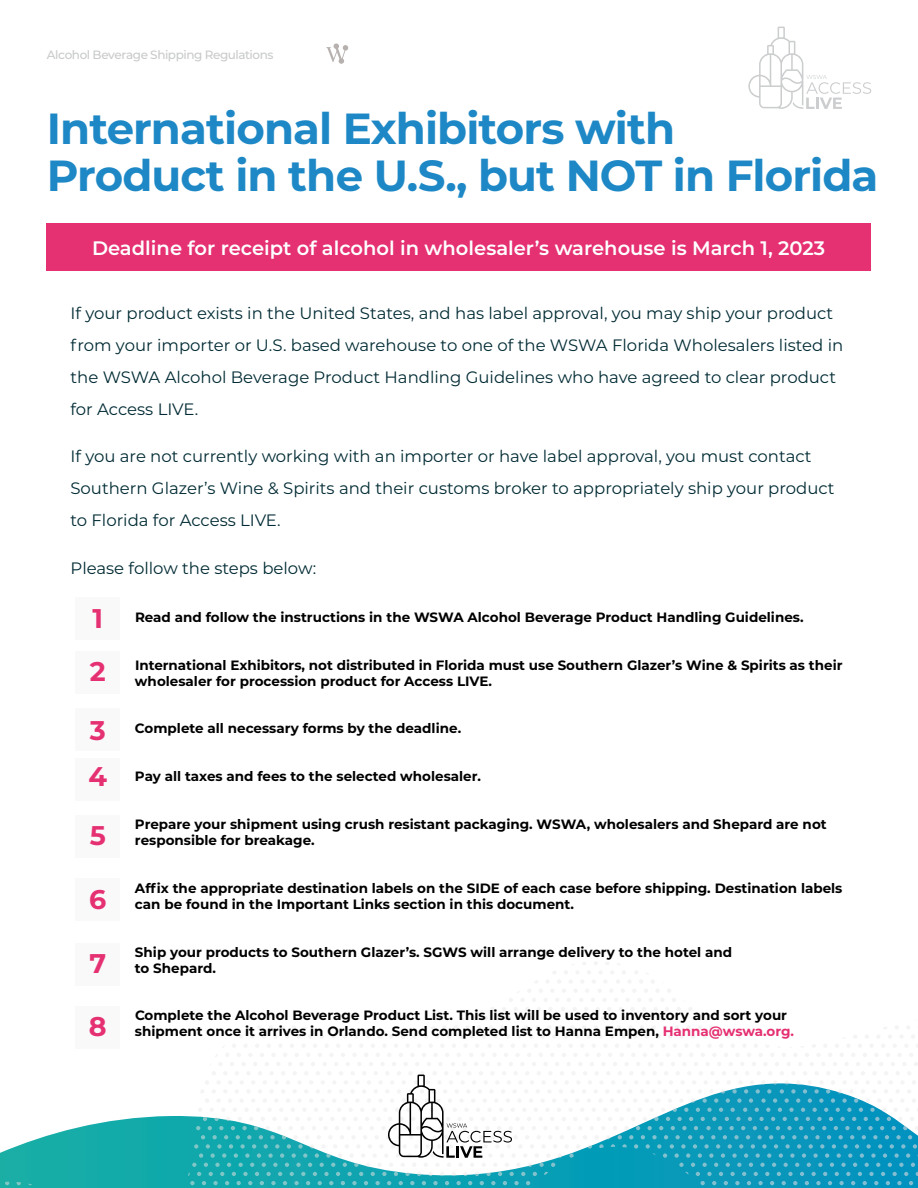
<style>
.page{position:relative;width:918px;height:1188px;background:#fff}
.page>*{position:absolute;margin:0;border:0;box-sizing:border-box;transform-origin:0 0}
.t1{font:700 43.5px/47.8px "Montserrat";letter-spacing:-.02em;color:#1d88c5}
.t2{font:700 27px/52.8px "Montserrat";color:#e53072}
.t3{font:600 19.5px "Montserrat";color:#fff}
.t4{font:16.5px/32px "Montserrat";color:#012b34}
.t5{font:700 13.5px/15.9px "Montserrat";color:#000}
.t6{font:500 12px "Montserrat";letter-spacing:-.035em;color:#c8c9ca}
.s1{color:#e53072}
</style>
<div class="page">
<svg style="left:0;top:1116px;width:918px;height:72px;background:#33b4b6"></svg>
<svg style="left:5px;top:1182px;width:4px;height:3px"></svg>
<svg style="left:17px;top:1182px;width:4px;height:3px"></svg>
<svg style="left:188px;top:962px;width:730px;height:223px"></svg>
<svg style="left:748px;top:27px;width:123px;height:82px"></svg>
<svg style="left:326px;top:43px;width:22px;height:21px"></svg>
<div style="left:75px;top:597px;width:45px;height:43px;background:#f9f9fa"></div>
<div style="left:75px;top:651px;width:45px;height:43px;background:#f9f9fa"></div>
<div style="left:75px;top:708px;width:45px;height:43px;background:#f9f9fa"></div>
<div style="left:75px;top:758px;width:45px;height:43px;background:#f9f9fa"></div>
<div style="left:75px;top:815px;width:45px;height:43px;background:#f9f9fa"></div>
<div style="left:75px;top:878px;width:45px;height:43px;background:#f9f9fa"></div>
<div style="left:75px;top:943px;width:45px;height:43px;background:#f9f9fa"></div>
<div style="left:75px;top:1006px;width:45px;height:43px;background:#f9f9fa"></div>
<div style="left:47px;top:223px;width:824px;height:48px;background:#e53072"></div>
<p class="t6" style="left:47px;top:47px;width:228px">Alcohol Beverage Shipping Regulations</p>
<h1 class="t1" style="left:47px;top:102px;width:833px">International Exhibitors with<br>Product in the U.S., but NOT in Florida</h1>
<h3 class="t3" style="left:92px;top:234px;width:735px">Deadline for receipt of alcohol in wholesaler’s warehouse is March 1, 2023</h3>
<p class="t4" style="left:70px;top:296px;width:774px">If your product exists in the United States, and has label approval, you may ship your product from your importer or U.S. based warehouse to one of the WSWA Florida Wholesalers listed in the WSWA Alcohol Beverage Product Handling Guidelines who have agreed to clear product for Access LIVE.</p>
<p class="t4" style="left:70px;top:440px;width:766px">If you are not currently working with an importer or have label approval, you must contact<br>Southern Glazer’s Wine &amp; Spirits and their customs broker to appropriately ship your product to Florida for Access LIVE.</p>
<p class="t4" style="left:70px;top:552px;width:247px">Please follow the steps below:</p>
<p class="t5" style="left:135px;top:608px;width:670px">Read and follow the instructions in the WSWA Alcohol Beverage Product Handling Guidelines.</p>
<p class="t5" style="left:135px;top:656px;width:709px">International Exhibitors, not distributed in Florida must use Southern Glazer’s Wine &amp; Spirits as their wholesaler for procession product for Access LIVE.</p>
<p class="t5" style="left:135px;top:720px;width:328px">Complete all necessary forms by the deadline.</p>
<p class="t5" style="left:135px;top:768px;width:347px">Pay all taxes and fees to the selected wholesaler.</p>
<p class="t5" style="left:135px;top:816px;width:693px">Prepare your shipment using crush resistant packaging. WSWA, wholesalers and Shepard are not responsible for breakage.</p>
<p class="t5" style="left:135px;top:879px;width:709px">Affix the appropriate destination labels on the SIDE of each case before shipping. Destination labels can be found in the Important Links section in this document.</p>
<p class="t5" style="left:135px;top:943px;width:599px">Ship your products to Southern Glazer’s. SGWS will arrange delivery to the hotel and to Shepard.</p>
<p class="t5" style="left:135px;top:1007px;width:661px">Complete the Alcohol Beverage Product List. This list will be used to inventory and sort your shipment once it arrives in Orlando. Send completed list to Hanna Empen, <span class="s1">Hanna@wswa.org.</span></p>
<h2 class="t2" style="left:90px;top:591px;width:17px">1<br>2</h2>
<h2 class="t2" style="left:88px;top:705px;width:20px;line-height:46.8px">3<br>4</h2>
<h2 class="t2" style="left:90px;top:808px;width:18px">5</h2>
<h2 class="t2" style="left:89px;top:872px;width:19px">6</h2>
<h2 class="t2" style="left:89px;top:936px;width:18px">7</h2>
<h2 class="t2" style="left:89px;top:999px;width:19px">8</h2>
</div>
